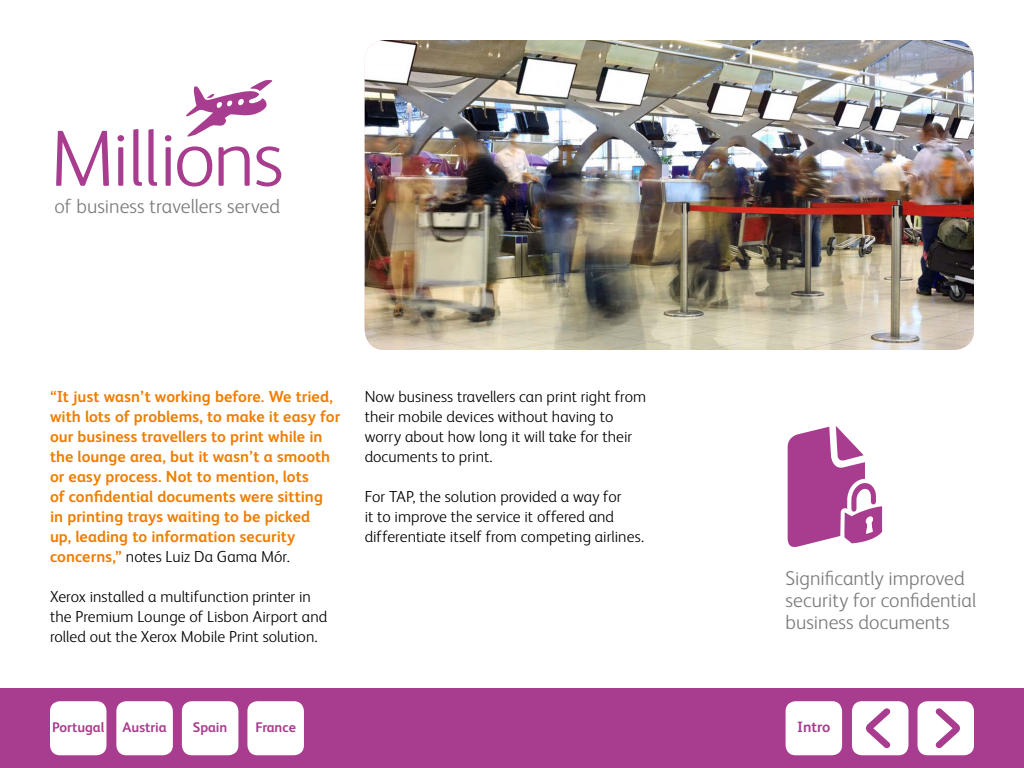
<style>
.page{position:relative;width:1024px;height:768px;background:#fff}
.page>*{position:absolute;margin:0;border:0;box-sizing:border-box;transform-origin:0 0}
.t1{font:300 80px "Xerox Sans";letter-spacing:-.02em;color:#a83c8f}
.t2{font:300 20px/22px "Xerox Sans";letter-spacing:.005em;color:#7c7b7b}
.t3{font:300 16px/20px "Xerox Sans";letter-spacing:.005em;color:#000}
.t4{font:700 16px/20px "Xerox Sans";letter-spacing:.005em;color:#ef7d00}
.t5{font:700 15px "Xerox Sans";letter-spacing:-.005em;color:#a83c8f}
.t6{font:700 14px "Xerox Sans";color:#a83c8f}
.s1{font-weight:300;color:#000}
</style>
<div class="page">
<div style="left:0;top:688px;width:1024px;height:80px;background:#a83c8f"></div>
<div style="left:786px;top:701px;width:56px;height:54px;background:#fff;border-radius:10px"></div>
<div style="left:50px;top:701px;width:56px;height:54px;background:#fff;border-radius:10px"></div>
<div style="left:116px;top:701px;width:57px;height:54px;background:#fff;border-radius:10px"></div>
<div style="left:182px;top:701px;width:56px;height:54px;background:#fff;border-radius:10px"></div>
<div style="left:247px;top:701px;width:57px;height:54px;background:#fff;border-radius:10px"></div>
<div style="left:918px;top:701px;width:56px;height:54px;background:#fff;border-radius:10px"></div>
<svg style="left:935px;top:708px;width:25px;height:40px"></svg>
<div style="left:852px;top:701px;width:56px;height:54px;background:#fff;border-radius:10px"></div>
<svg style="left:866px;top:708px;width:25px;height:40px"></svg>
<img style="left:365px;top:40px;width:609px;height:310px">
<svg style="left:186px;top:80px;width:86px;height:57px"></svg>
<svg style="left:788px;top:426px;width:94px;height:121px"></svg>
<h1 class="t1" style="left:50px;top:106px;width:235px">Millions</h1>
<p class="t2" style="left:55px;top:194px;width:227px">of business travellers served</p>
<p class="t4" style="left:50px;top:386px;width:292px">“It just wasn’t working before. We tried, with lots of problems, to make it easy for our business travellers to print while in the lounge area, but it wasn’t a smooth or easy process. Not to mention, lots<br>of confidential documents were sitting<br>in printing trays waiting to be picked<br>up, leading to information security concerns,” <span class="s1">notes Luiz Da Gama Mór.</span></p>
<p class="t3" style="left:50px;top:586px;width:279px">Xerox installed a multifunction printer in the Premium Lounge of Lisbon Airport and rolled out the Xerox Mobile Print solution.</p>
<p class="t3" style="left:365px;top:386px;width:283px">Now business travellers can print right from their mobile devices without having to worry about how long it will take for their documents to print.</p>
<p class="t3" style="left:365px;top:486px;width:281px">For TAP, the solution provided a way for<br>it to improve the service it offered and differentiate itself from competing airlines.</p>
<p class="t2" style="left:786px;top:566px;width:192px">Significantly improved security for confidential business documents</p>
<p class="t6" style="left:52px;top:718px;width:53px">Portugal</p>
<p class="t6" style="left:123px;top:718px;width:46px">Austria</p>
<p class="t6" style="left:193px;top:718px;width:36px">Spain</p>
<p class="t6" style="left:255px;top:718px;width:42px">France</p>
<p class="t5" style="left:797px;top:716px;width:35px">Intro</p>
</div>
